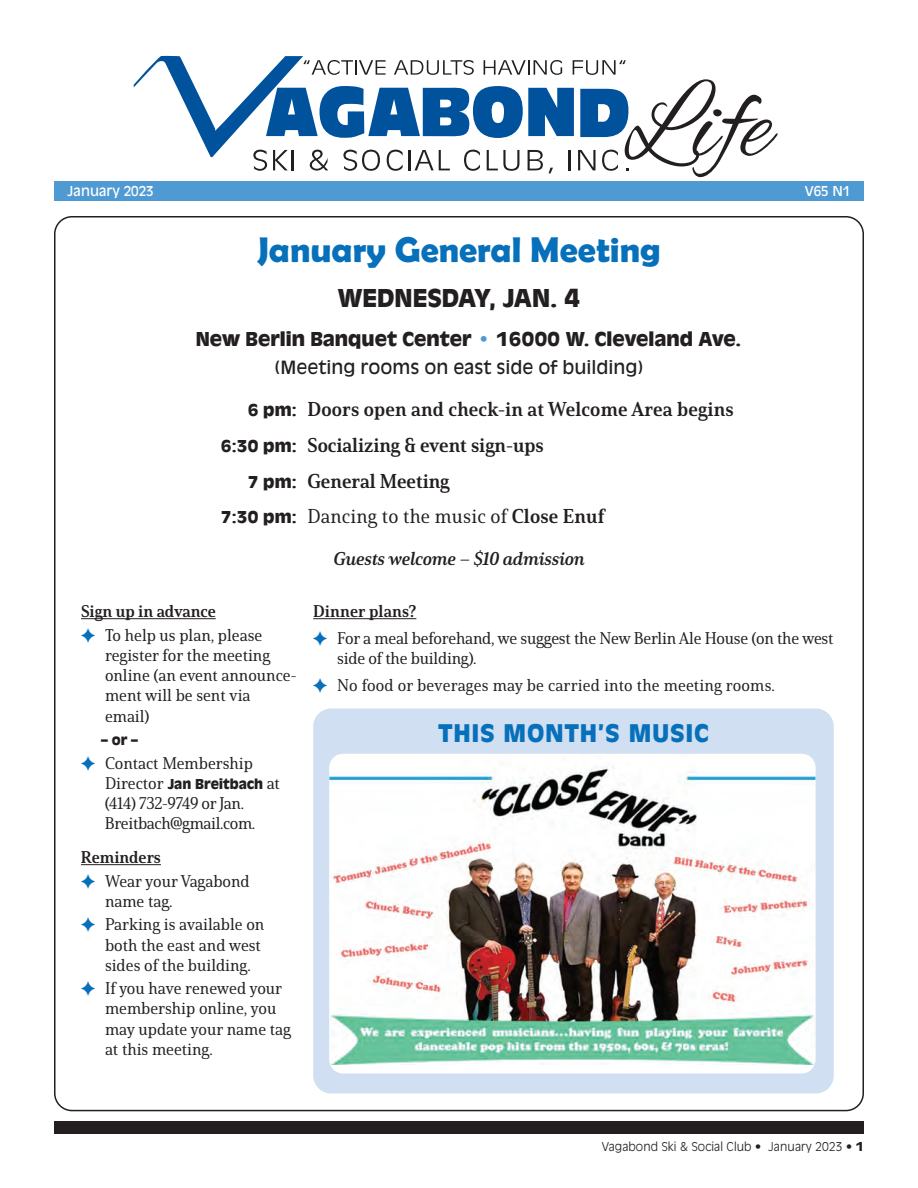
<style>
.page{position:relative;width:918px;height:1188px;background:#fff}
.page>*{position:absolute;margin:0;border:0;box-sizing:border-box;transform-origin:0 0}
.t1{font:110.55px "Alex Brush";color:#231f20;scale:.96 1}
.t2{font:600 36px "Berlinsans";color:#0770ba}
.t3{font:700 27px "Antique Oli";letter-spacing:-.005em;color:#231f20}
.t4{font:900 24px "Antique Olive";letter-spacing:.03em;color:#0770ba}
.t5{font:700 21px "Antique Oli";color:#231f20}
.t6{font:19.5px "Solitas Serif Nor Bol";color:#231f20}
.t7{font:19.5px "Solitas Serif Nor Med";letter-spacing:.01em;color:#231f20}
.t8{font:18px "Antique Olive";color:#231f20}
.t9{font:18px "Solitas Serif Nor Bol It";color:#231f20}
.t10{font:16.5px/20.2px "Solitas Serif Nor Med";color:#231f20}
.t11{font:16.5px/20.2px "Solitas Serif Nor Med";letter-spacing:-.02em;color:#231f20}
.t12{font:16.5px "Solitas Serif Nor Bol";color:#231f20}
.t13{font:900 13.5px "Antique Olive";letter-spacing:-.01em;color:#231f20}
.t14{font:13.5px "Antique Olive";color:#fff}
.t15{font:300 12px "Antique Olive";letter-spacing:.01em;color:#231f20}
.s1{color:#509ad3}
.s2{font-family:"Antique Oli";font-weight:700;font-size:18px}
.s3{font-family:"Solitas Serif Nor Bol"}
.s4{font-family:"Solitas Serif Nor Med";font-weight:400;font-size:16.5px}
.s5{font-family:"Antique Oli";font-weight:700;font-size:13.5px}
</style>
<div class="page">
<div style="left:54px;top:181px;width:810px;height:20px;background:#509ad3"></div>
<div style="left:54px;top:1121px;width:810px;height:13px;background:#231f20"></div>
<div style="left:313px;top:708px;width:521px;height:386px;background:#d0dff2;border-radius:18px"></div>
<hr style="left:81px;top:618px;width:135px;height:1px;background:#231f20">
<hr style="left:81px;top:864px;width:80px;height:1px;background:#231f20">
<hr style="left:313px;top:618px;width:103px;height:1px;background:#231f20">
<div style="left:329px;top:754px;width:486px;height:320px;background:#fff;border-radius:14px"></div>
<img style="left:329px;top:754px;width:486px;height:311px">
<svg style="left:134px;top:56px;width:494px;height:117px"></svg>
<h1 class="t1" style="left:624px;top:63px;width:154px">Life</h1>
<p class="t14" style="left:68px;top:183px;width:88px">January 2023</p>
<p class="t14" style="left:805px;top:183px;width:47px">V65 N1</p>
<h2 class="t2" style="left:257px;top:229px;width:405px">January General Meeting</h2>
<h3 class="t3" style="left:338px;top:283px;width:244px">WEDNESDAY, JAN. 4</h3>
<p class="t5" style="left:196px;top:328px;width:547px">New Berlin Banquet Center <span class="s1">•</span> 16000 W. Cleveland Ave.</p>
<p class="t8" style="left:274px;top:356px;width:371px">(Meeting rooms on east side of building)</p>
<p class="t6" style="left:248px;top:397px;width:488px"><span class="s2">6 pm:</span> Doors open and check-in at Welcome Area begins</p>
<p class="t6" style="left:221px;top:433px;width:324px"><span class="s2">6:30 pm:</span> Socializing &amp; event sign-ups</p>
<p class="t6" style="left:248px;top:469px;width:203px"><span class="s2">7 pm:</span> General Meeting</p>
<p class="t7" style="left:221px;top:504px;width:385px"><span class="s2">7:30 pm:</span> Dancing to the music of <span class="s3">Close Enuf</span></p>
<p class="t9" style="left:333px;top:547px;width:253px">Guests welcome – $10 admission</p>
<p class="t12" style="left:81px;top:601px;width:136px">Sign up in advance</p>
<p class="t10" style="left:105px;top:625px;width:194px">To help us plan, please register for the meeting online (an event announce&shy;ment will be sent via email)</p>
<p class="t13" style="left:101px;top:732px;width:38px">– or –</p>
<p class="t10" style="left:105px;top:753px;width:149px">Contact Membership</p>
<p class="t13" style="left:105px;top:776px;width:176px"><span class="s4">Director</span> Jan Breitbach <span class="s4">at</span></p>
<p class="t11" style="left:105px;top:793px;width:152px">(414) 732-9749 or Jan.<br>Breitbach@gmail.com.</p>
<p class="t12" style="left:81px;top:847px;width:81px">Reminders</p>
<p class="t10" style="left:105px;top:871px;width:146px">Wear your Vagabond name tag.</p>
<p class="t10" style="left:105px;top:914px;width:161px">Parking is available on both the east and west sides of the building.</p>
<p class="t10" style="left:105px;top:978px;width:188px">If you have renewed your membership online, you may update your name tag at this meeting.</p>
<p class="t12" style="left:313px;top:601px;width:105px">Dinner plans?</p>
<p class="t10" style="left:337px;top:628px;width:498px">For a meal beforehand, we suggest the New Berlin Ale House (on the west side of the building).</p>
<p class="t10" style="left:337px;top:675px;width:439px">No food or beverages may be carried into the meeting rooms.</p>
<h3 class="t4" style="left:438px;top:719px;width:272px">THIS MONTH’S MUSIC</h3>
<p class="t15" style="left:602px;top:1139px;width:264px">Vagabond Ski &amp; Social Club • January 2023 • <span class="s5">1</span></p>
</div>
